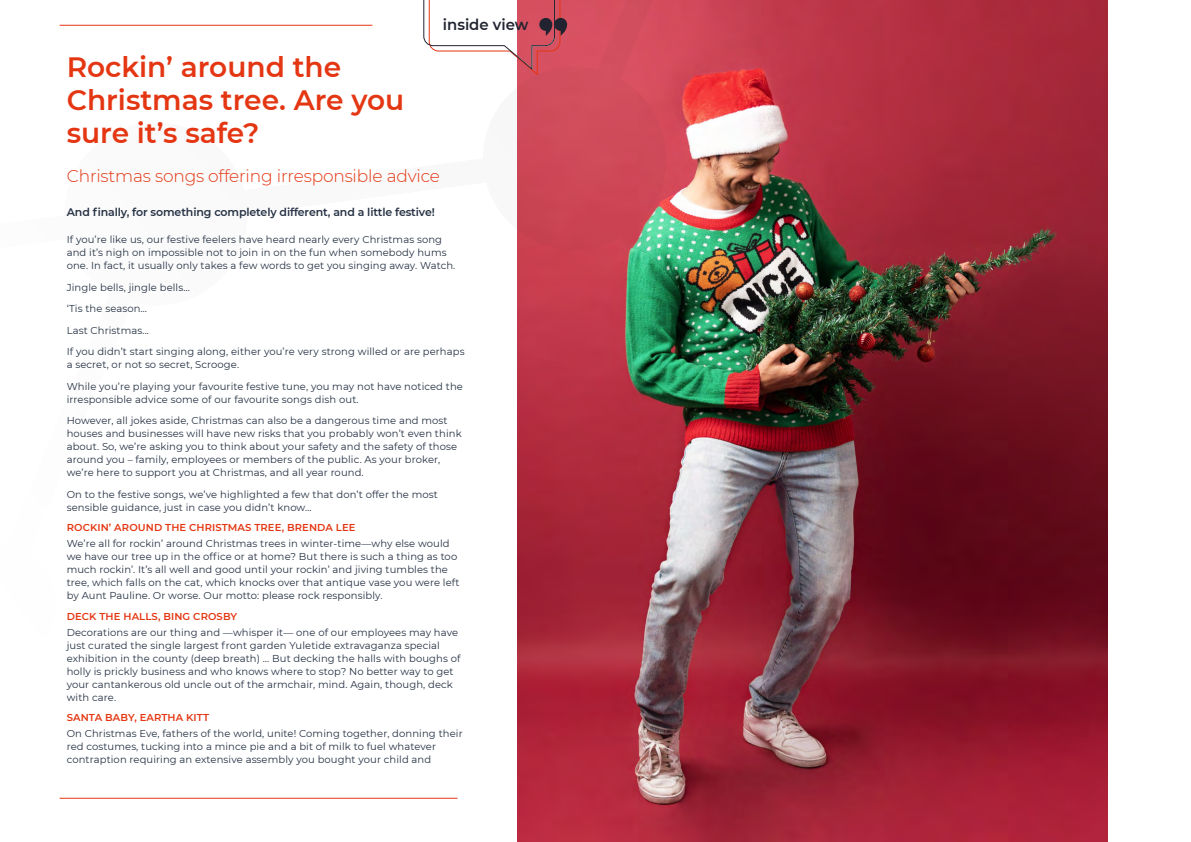
<style>
.page{position:relative;width:1191px;height:842px;background:#fff}
.page>*{position:absolute;margin:0;border:0;box-sizing:border-box;transform-origin:0 0}
.t1{font:600 28px/33px "Montserrat";color:#e43612}
.t2{font:300 17px "Montserrat";letter-spacing:-.01em;color:#e43612}
.t3{font:600 15.1px "Montserrat";color:#212430}
.t4{font:600 11px "Montserrat";letter-spacing:-.01em;color:#253143}
.t5{font:10px/13px "Montserrat";letter-spacing:.01em;color:#253143}
.t6{font:600 10px "Montserrat";letter-spacing:.01em;color:#e43612}
</style>
<div class="page">
<img style="left:517px;top:0;width:590px;height:842px">
<img style="left:59px;top:0;width:842px;height:674px">
<hr style="left:60px;top:798px;width:397px;height:1px;background:#e43612">
<hr style="left:60px;top:25px;width:312px;height:1px;background:#e43612">
<svg style="left:406px;top:0;width:161px;height:75px"></svg>
<h1 class="t1" style="left:67px;top:50px;width:339px">Rockin’ around the<br>Christmas tree. Are you sure it’s safe?</h1>
<h3 class="t3" style="left:443px;top:14px;width:87px">inside view</h3>
<h2 class="t2" style="left:67px;top:164px;width:375px">Christmas songs offering irresponsible advice</h2>
<p class="t4" style="left:67px;top:204px;width:369px">And finally, for something completely different, and a little festive!</p>
<p class="t5" style="left:67px;top:233px;width:390px">If you’re like us, our festive feelers have heard nearly every Christmas song and it’s nigh on impossible not to join in on the fun when somebody hums one. In fact, it usually only takes a few words to get you singing away. Watch.</p>
<p class="t5" style="left:67px;top:276px;width:399px;line-height:21.5px">Jingle bells, jingle bells…<br>‘Tis the season…<br>Last Christmas...<br>If you didn’t start singing along, either you’re very strong willed or are perhaps</p>
<p class="t5" style="left:67px;top:354px;width:398px;line-height:21.5px">a secret, or not so secret, Scrooge.<br>While you’re playing your favourite festive tune, you may not have noticed the</p>
<p class="t5" style="left:67px;top:388px;width:382px;line-height:21.5px">irresponsible advice some of our favourite songs dish out.<br>However, all jokes aside, Christmas can also be a dangerous time and most</p>
<p class="t5" style="left:67px;top:427px;width:396px">houses and businesses will have new risks that you probably won’t even think about. So, we’re asking you to think about your safety and the safety of those around you – family, employees or members of the public. As your broker, we’re here to support you at Christmas, and all year round.</p>
<p class="t5" style="left:67px;top:487px;width:373px">On to the festive songs, we’ve highlighted a few that don’t offer the most sensible guidance, just in case you didn’t know…</p>
<p class="t6" style="left:67px;top:521px;width:290px">ROCKIN’ AROUND THE CHRISTMAS TREE, BRENDA LEE</p>
<p class="t5" style="left:67px;top:537px;width:394px">We’re all for rockin’ around Christmas trees in winter-time—why else would we have our tree up in the office or at home? But there is such a thing as too much rockin’. It’s all well and good until your rockin’ and jiving tumbles the tree, which falls on the cat, which knocks over that antique vase you were left by Aunt Pauline. Or worse. Our motto: please rock responsibly.</p>
<p class="t6" style="left:67px;top:609px;width:172px">DECK THE HALLS, BING CROSBY</p>
<p class="t5" style="left:67px;top:625px;width:395px">Decorations are our thing and —whisper it— one of our employees may have just curated the single largest front garden Yuletide extravaganza special exhibition in the county (deep breath) … But decking the halls with boughs of holly is prickly business and who knows where to stop? No better way to get your cantankerous old uncle out of the armchair, mind. Again, though, deck with care.</p>
<p class="t6" style="left:67px;top:710px;width:144px">SANTA BABY, EARTHA KITT</p>
<p class="t5" style="left:67px;top:726px;width:397px">On Christmas Eve, fathers of the world, unite! Coming together, donning their red costumes, tucking into a mince pie and a bit of milk to fuel whatever contraption requiring an extensive assembly you bought your child and</p>
</div>
